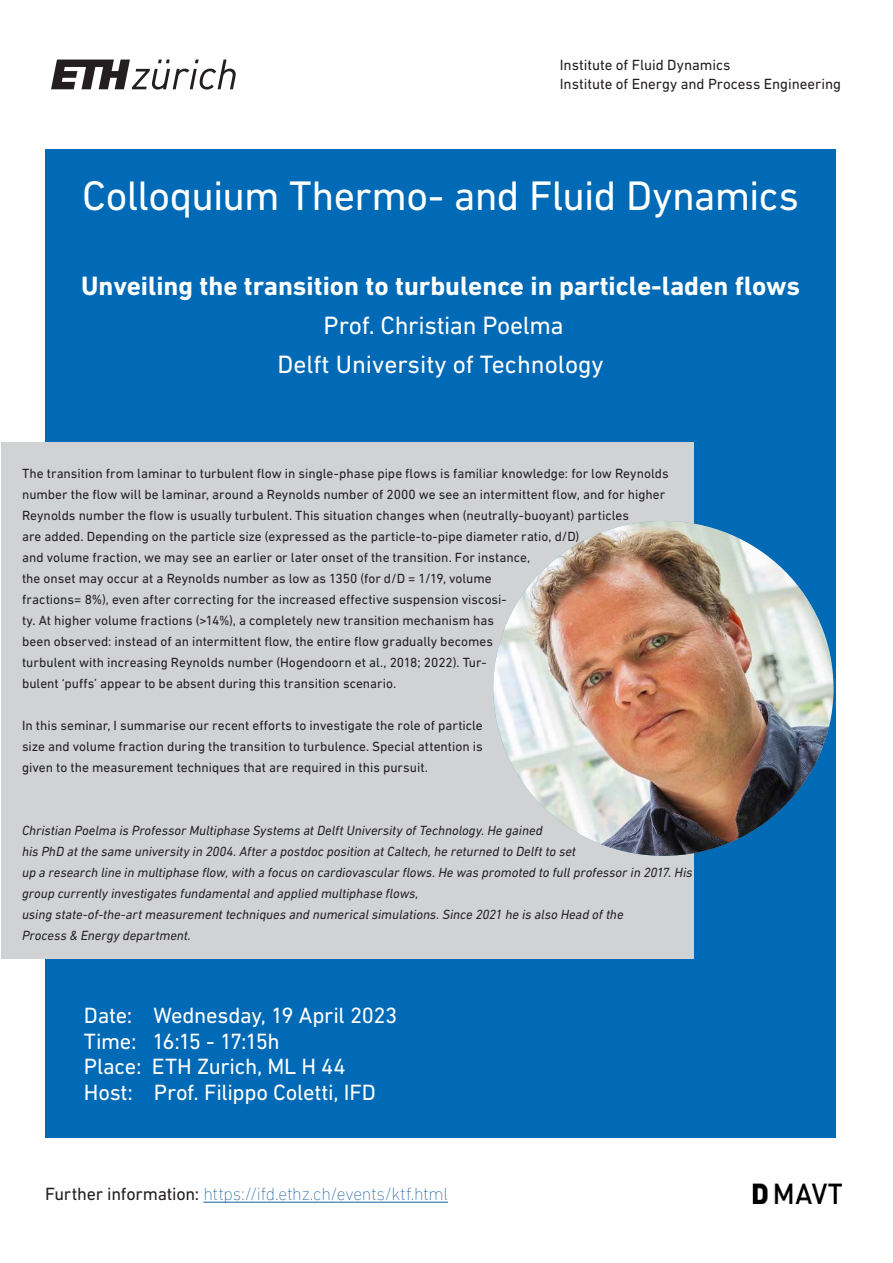
<style>
.page{position:relative;width:893px;height:1263px;background:#fff}
.page>*{position:absolute;margin:0;border:0;box-sizing:border-box;transform-origin:0 0}
.Titel_A4__DIN_Next_R{font:42px "DIN Next W1 G";letter-spacing:-.02em;color:#fff}
.t1{font:700 27px "DIN Next W1 G";color:#fff}
.t2{font:25.5px "DIN Next W1 G";color:#fff}
.Untertitel_A4__DIN_N{font:22.5px "DIN Next W1 G";letter-spacing:-.015em;color:#fff}
.Untertitel_A4__DIN_N-2{font:22.5px "DIN Next W1 G";letter-spacing:-.055em;color:#fff}
.Titel_A4__DIN_Next_R-2{font:200 18px "DIN Next W1 G";letter-spacing:-.015em;color:#175d9e}
.ETH-Organisationsein{font:15px "DIN Next W1 G";letter-spacing:-.005em;color:#231f20}
.Titel_A4__DIN_Next_R-3{font:13.5px/21px "DIN Next W1 G";color:#231f20}
.Titel_A4__DIN_Next_R-4{font:italic 13.5px/21px "DIN Next W1 G";letter-spacing:-.005em;color:#231f20}
.s1{font-weight:400;color:#231f20}
</style>
<div class="page">
<svg style="left:51px;top:60px;width:185px;height:30px"></svg>
<div style="left:45px;top:149px;width:791px;height:988px;background:#016ab6"></div>
<div style="left:1px;top:442px;width:693px;height:517px;background:#d1d2d4"></div>
<hr style="left:203px;top:1202px;width:245px;height:1px;background:#175d9e">
<img style="left:752px;top:1183px;width:90px;height:20px">
<img style="left:493px;top:521px;width:340px;height:335px">
<p class="ETH-Organisationsein" style="left:560px;top:56px;width:172px">Institute of Fluid Dynamics</p>
<p class="ETH-Organisationsein" style="left:560px;top:76px;width:283px">Institute of Energy and Process Engineering</p>
<p class="Titel_A4__DIN_Next_R" style="left:82px;top:172px;width:718px">Colloquium Thermo- and Fluid Dynamics</p>
<p class="t1" style="left:81px;top:270px;width:720px">Unveiling the transition to turbulence in particle-laden flows</p>
<p class="t2" style="left:324px;top:311px;width:242px">Prof. Christian Poelma</p>
<p class="t2" style="left:277px;top:350px;width:328px">Delft University of Technology</p>
<p class="Titel_A4__DIN_Next_R-3" style="left:22px;top:463px;width:648px">The transition from laminar to turbulent flow in single-phase pipe flows is familiar knowledge: for low Reynolds number the flow will be laminar, around a Reynolds number of 2000 we see an intermittent flow, and for higher<br>Reynolds number the flow is usually turbulent. This situation changes when (neutrally-buoyant) particles</p>
<p class="Titel_A4__DIN_Next_R-3" style="left:22px;top:526px;width:559px">are added. Depending on the particle size (expressed as the particle-to-pipe diameter ratio, d/D) and volume fraction, we may see an earlier or later onset of the transition. For instance,<br>the onset may occur at a Reynolds number as low as 1350 (for d/D = 1/19, volume<br>fractions= 8%), even after correcting for the increased effective suspension viscosi-<br>ty. At higher volume fractions (&gt;14%), a completely new transition mechanism has<br>been observed: instead of an intermittent flow, the entire flow gradually becomes<br>turbulent with increasing Reynolds number (Hogendoorn et al., 2018; 2022). Tur-<br>bulent ‘puffs’ appear to be absent during this transition scenario.</p>
<p class="Titel_A4__DIN_Next_R-3" style="left:22px;top:715px;width:462px;text-align:justify">In this seminar, I summarise our recent efforts to investigate the role of particle size and volume fraction during the transition to turbulence. Special attention is given to the measurement techniques that are required in this pursuit.</p>
<p class="Titel_A4__DIN_Next_R-4" style="left:22px;top:820px;width:672px">Christian Poelma is Professor Multiphase Systems at Delft University of Technology. He gained<br>his PhD at the same university in 2004. After a postdoc position at Caltech, he returned to Delft to set<br>up a research line in multiphase flow, with a focus on cardiovascular flows. He was promoted to full professor in 2017. His group currently investigates fundamental and applied multiphase flows,</p>
<p class="Titel_A4__DIN_Next_R-4" style="left:22px;top:904px;width:603px">using state-of-the-art measurement techniques and numerical simulations. Since 2021 he is also Head of the</p>
<p class="Titel_A4__DIN_Next_R-4" style="left:22px;top:925px;width:170px">Process &amp; Energy department.</p>
<p class="Untertitel_A4__DIN_N" style="left:84px;top:1002px;width:315px">Date: Wednesday, 19 April 2023</p>
<p class="Untertitel_A4__DIN_N-2" style="left:84px;top:1028px;width:197px">Time: 16:15 - 17:15h</p>
<p class="Untertitel_A4__DIN_N" style="left:84px;top:1053px;width:263px">Place: ETH Zurich, ML H 44</p>
<p class="Untertitel_A4__DIN_N" style="left:84px;top:1079px;width:293px">Host: Prof. Filippo Coletti, IFD</p>
<p class="Titel_A4__DIN_Next_R-2" style="left:45px;top:1184px;width:404px"><span class="s1">Further information:</span> https://ifd.ethz.ch/events/ktf.html</p>
</div>
